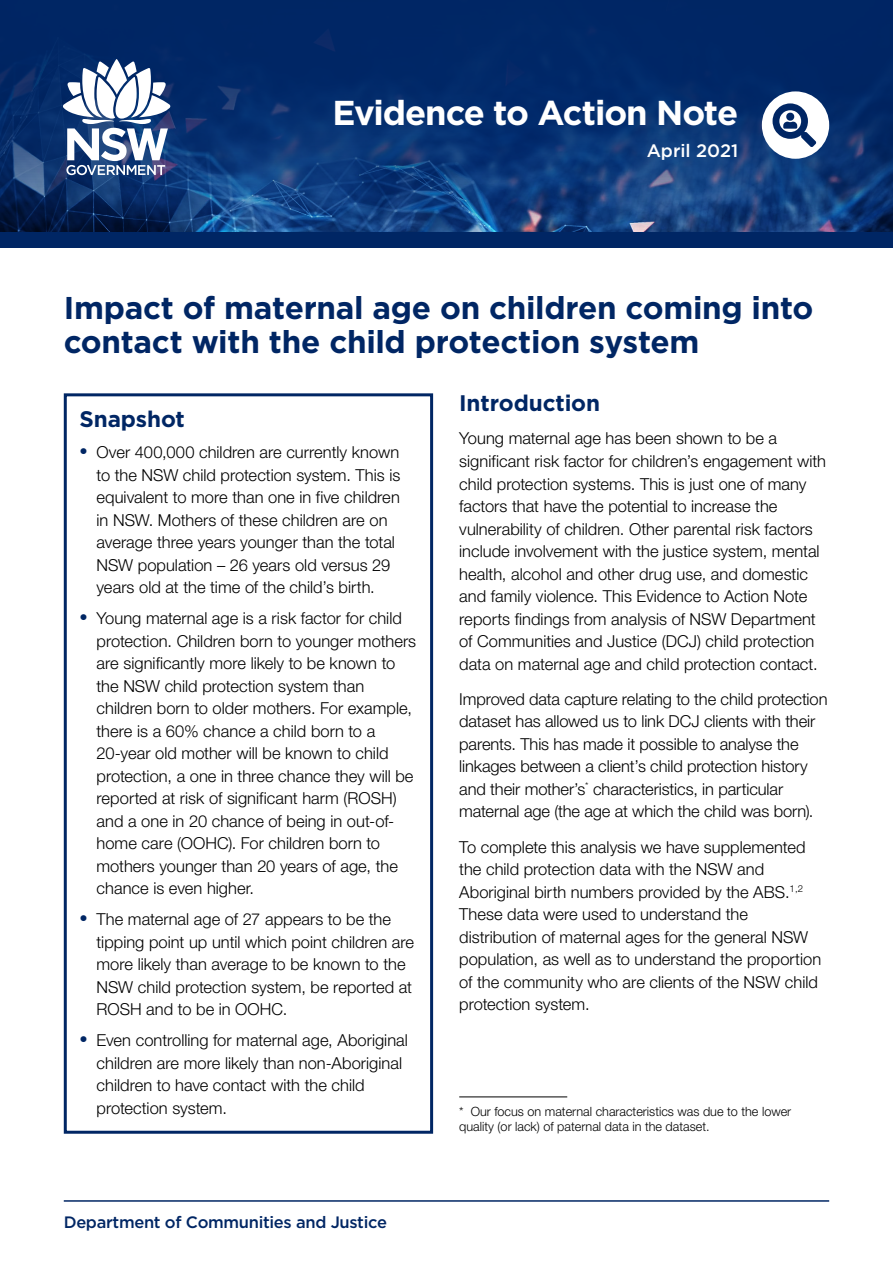
<style>
.page{position:relative;width:893px;height:1263px;background:#fff}
.page>*{position:absolute;margin:0;border:0;box-sizing:border-box;transform-origin:0 0}
.t1{font:700 34.5px "Gotham";letter-spacing:-.035em;color:#fff}
.t2{font:700 31.5px/34.7px "Gotham";letter-spacing:-.01em;color:#002664}
.t3{font:700 22.5px "Gotham";letter-spacing:-.005em;color:#002664}
.t4{font:500 18px "Gotham";color:#fff}
.Body{font:300 16.5px/22.5px "Helvetica Neue LT Std";color:#000}
.Bullet{font:300 16.5px/22.5px "Helvetica Neue LT Std";color:#000}
.t5{font:500 16.5px "Gotham";letter-spacing:-.02em;color:#002664}
.Footnote{font:300 12.75px/15px "Helvetica Neue LT Std";color:#000}
.s1{color:#002664}
</style>
<div class="page">
<svg style="left:0;top:0;width:893px;height:248px;background:#08306e"></svg>
<div style="left:762px;top:91px;width:67px;height:68px;background:#fff;border-radius:50%"></div>
<svg style="left:772px;top:103px;width:44px;height:44px"></svg>
<hr style="left:64px;top:1200px;width:765px;height:2px;background:#002664">
<svg style="left:63px;top:59px;width:107px;height:116px"></svg>
<div style="left:64px;top:393px;width:369px;height:741px;border:3px solid #002664"></div>
<hr style="left:459px;top:1096px;width:108px;height:1px;background:#000">
<h1 class="t1" style="left:332px;top:89px;width:407px">Evidence to Action Note</h1>
<p class="t4" style="left:647px;top:139px;width:93px">April 2021</p>
<h1 class="t2" style="left:64px;top:290px;width:751px">Impact of maternal age on children coming into contact with the child protection system</h1>
<h2 class="t3" style="left:80px;top:404px;width:107px">Snapshot</h2>
<p class="Bullet" style="left:97px;top:441px;width:305px;text-indent:-17px"><span class="s1">•</span> Over 400,000 children are currently known to the NSW child protection system. This is equivalent to more than one in five children in NSW. Mothers of these children are on average three years younger than the total NSW population – 26 years old versus 29 years old at the time of the child’s birth.</p>
<p class="Bullet" style="left:97px;top:607px;width:321px;text-indent:-17px"><span class="s1">•</span> Young maternal age is a risk factor for child protection. Children born to younger mothers are significantly more likely to be known to the NSW child protection system than children born to older mothers. For example, there is a 60% chance a child born to a 20-year old mother will be known to child protection, a one in three chance they will be reported at risk of significant harm (ROSH) and a one in 20 chance of being in out-of&shy;home care (OOHC). For children born to mothers younger than 20 years of age, the chance is even higher.</p>
<p class="Bullet" style="left:97px;top:908px;width:319px;text-indent:-17px"><span class="s1">•</span> The maternal age of 27 appears to be the tipping point up until which point children are more likely than average to be known to the NSW child protection system, be reported at ROSH and to be in OOHC.</p>
<p class="Bullet" style="left:97px;top:1029px;width:313px;text-indent:-17px"><span class="s1">•</span> Even controlling for maternal age, Aboriginal children are more likely than non-Aboriginal children to have contact with the child protection system.</p>
<p class="t5" style="left:64px;top:1211px;width:325px">Department of Communities and Justice</p>
<h2 class="t3" style="left:459px;top:388px;width:142px">Introduction</h2>
<p class="Body" style="left:459px;top:427px;width:368px">Young maternal age has been shown to be a significant risk factor for children’s engagement with child protection systems. This is just one of many factors that have the potential to increase the vulnerability of children. Other parental risk factors include involvement with the justice system, mental health, alcohol and other drug use, and domestic and family violence. This Evidence to Action Note reports findings from analysis of NSW Department of Communities and Justice (DCJ) child protection data on maternal age and child protection contact.</p>
<p class="Body" style="left:459px;top:687px;width:370px">Improved data capture relating to the child protection dataset has allowed us to link DCJ clients with their parents. This has made it possible to analyse the linkages between a client’s child protection history and their mother’s<sup>*</sup> characteristics, in particular maternal age (the age at which the child was born).</p>
<p class="Body" style="left:459px;top:835px;width:363px">To complete this analysis we have supplemented the child protection data with the NSW and Aboriginal birth numbers provided by the ABS.<sup>1,2<br></sup>These data were used to understand the distribution of maternal ages for the general NSW population, as well as to understand the proportion of the community who are clients of the NSW child protection system.</p>
<p class="Footnote" style="left:459px;top:1104px;width:334px">* Our focus on maternal characteristics was due to the lower quality (or lack) of paternal data in the dataset.</p>
</div>
